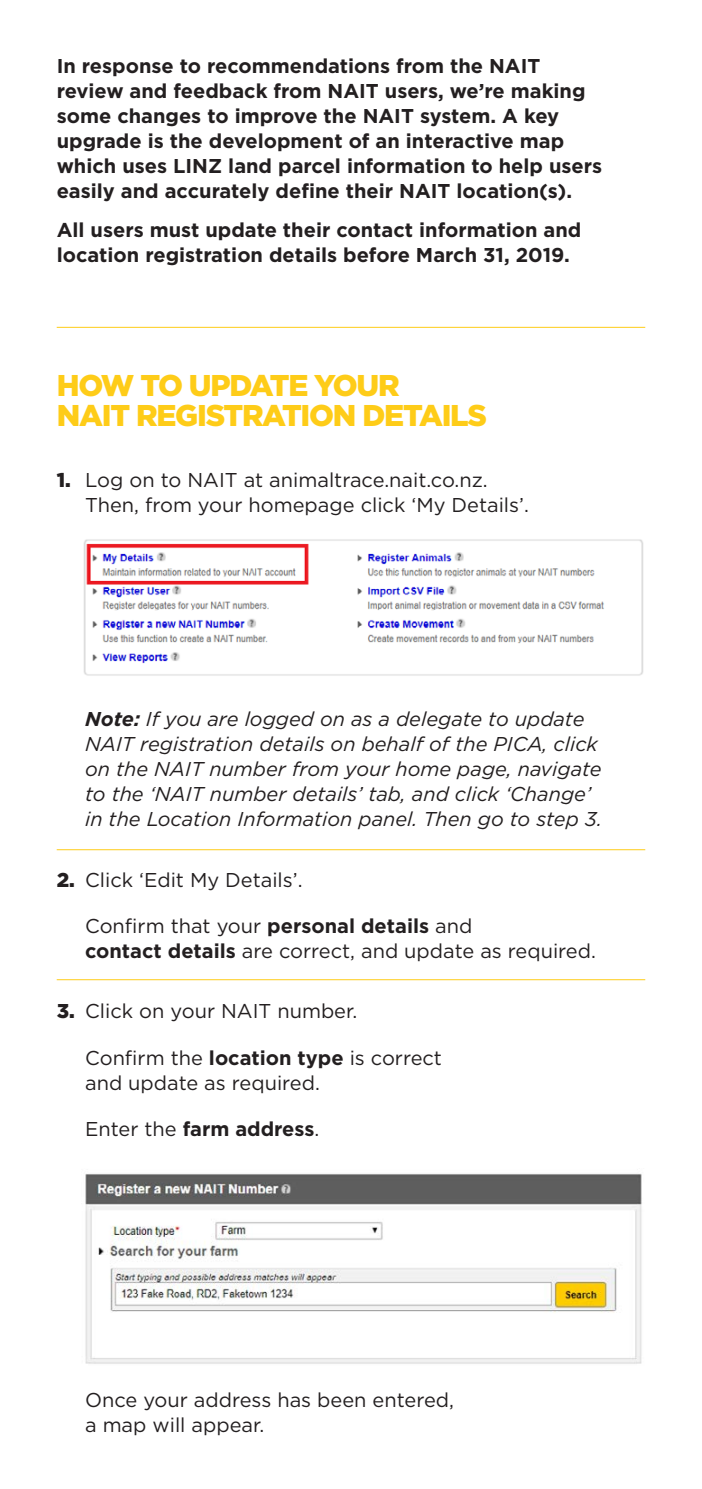
<style>
.page{position:relative;width:702px;height:1489px;background:#fff}
.page>*{position:absolute;margin:0;border:0;box-sizing:border-box;transform-origin:0 0}
.SUB_SECTION_HEADING{font:900 30px/30px "Gotham";letter-spacing:-.04em;color:#fecc18}
.Body{font:700 20px/25px "Gotham";color:#231f20}
.Body-2{font:20px/25px "Gotham";color:#231f20}
.Body-3{font:italic 20px/25px "Gotham";color:#231f20}
.s1{font-weight:900}
.s2{font-weight:700}
.s3{font-weight:400}
</style>
<div class="page">
<img style="left:85px;top:1173px;width:557px;height:191px">
<img style="left:84px;top:539px;width:559px;height:137px">
<hr style="left:57px;top:979px;width:588px;height:1px;background:#fecc18">
<hr style="left:57px;top:849px;width:588px;height:1px;background:#fecc18">
<hr style="left:57px;top:327px;width:588px;height:1px;background:#fecc18">
<p class="Body" style="left:57px;top:53px;width:547px">In response to recommendations from the NAIT review and feedback from NAIT users, we’re making some changes to improve the NAIT system. A key upgrade is the development of an interactive map which uses LINZ land parcel information to help users easily and accurately define their NAIT location(s).</p>
<p class="Body" style="left:57px;top:217px;width:526px">All users must update their contact information and location registration details before March 31, 2019.</p>
<p class="SUB_SECTION_HEADING" style="left:57px;top:370px;width:432px">HOW TO UPDATE YOUR<br>NAIT REGISTRATION DETAILS</p>
<p class="Body-2" style="left:85px;top:466px;width:445px;text-indent:-28px"><span class="s1">1.</span> Log on to NAIT at animaltrace.nait.co.nz.<br>Then, from your homepage click ‘My Details’.</p>
<p class="Body-3" style="left:85px;top:706px;width:518px"><span class="s2">Note:</span> If you are logged on as a delegate to update NAIT registration details on behalf of the PICA, click on the NAIT number from your home page, navigate to the ‘NAIT number details’ tab, and click ‘Change’ in the Location Information panel. Then go to step 3.</p>
<p class="Body-2" style="left:57px;top:866px;width:247px"><span class="s1">2.</span> Click ‘Edit My Details’.</p>
<p class="Body-2" style="left:85px;top:912px;width:512px">Confirm that your <span class="s2">personal details</span> and<br><span class="s2">contact details</span> are correct, and update as required.</p>
<p class="Body-2" style="left:57px;top:998px;width:302px"><span class="s1">3.</span> Click on your NAIT number.</p>
<p class="Body-2" style="left:85px;top:1044px;width:358px">Confirm the <span class="s2">location type</span> is correct and update as required.</p>
<p class="Body" style="left:85px;top:1116px;width:236px"><span class="s3">Enter the</span> farm address<span class="s3">.</span></p>
<p class="Body-2" style="left:85px;top:1386px;width:370px">Once your address has been entered, a map will appear.</p>
</div>
